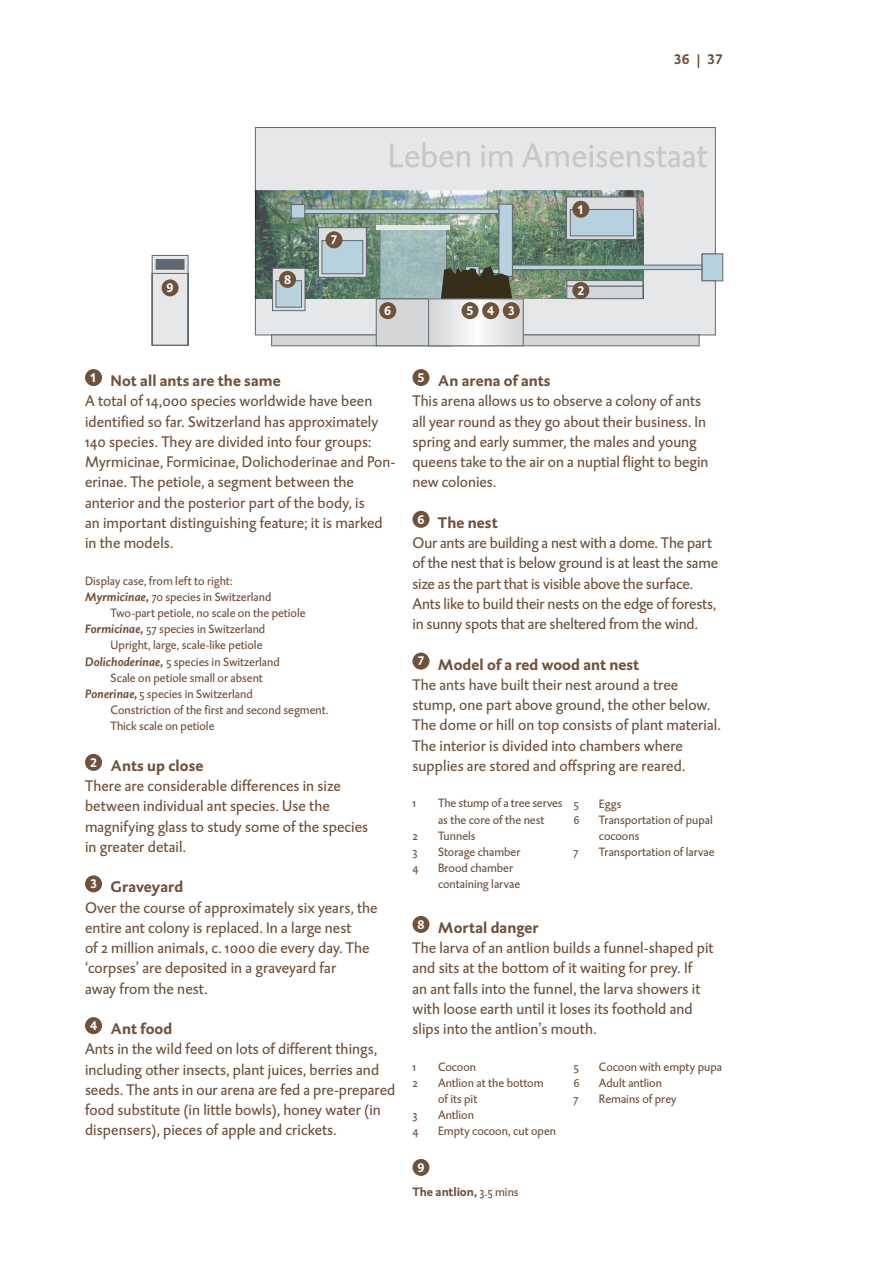
<style>
.page{position:relative;width:893px;height:1263px;background:#fff}
.page>*{position:absolute;margin:0;border:0;box-sizing:border-box;transform-origin:0 0}
.t1{font:15.75px/20.2px "DTL Caspari ST";letter-spacing:.005em;color:#70513a}
.t2{font:700 14.25px "DTL Caspari T";color:#70513a}
.t3{font:700 12.75px "DTL Caspari T";color:#fff}
.t4{font:12.3px/16.2px "DTL Caspari ST";color:#70513a}
.t5{font:700 12.3px "DTL Caspari ST";color:#70513a}
.s1{font-family:"DTL Caspari ST"}
.s2{font-weight:700}
.s3{font-family:"DTL Caspari TOT";font-weight:700;font-style:italic}
.s4{font-weight:400}
</style>
<div class="page">
<div style="left:702px;top:254px;width:21px;height:27px;background:#b7d1df;border:1px solid #5f696f"></div>
<div style="left:255px;top:127px;width:461px;height:208px;background:#e6e7e9"></div>
<div style="left:271px;top:335px;width:428px;height:11px;background:#d5d6d8;border:1px solid #5f696f"></div>
<img style="left:256px;top:191px;width:387px;height:108px">
<div style="left:318px;top:227px;width:49px;height:50px;background:linear-gradient(to right,#dbdcde,#dcdddf);border:1px solid #5f696f"></div>
<svg style="left:272px;top:268px;width:33px;height:43px"></svg>
<div style="left:380px;top:226px;width:67px;height:73px;background:#9fbbbc;border:1px solid #5f696f"></div>
<div style="left:566px;top:197px;width:71px;height:43px;background:linear-gradient(to right,#dbdcdd,#dddee1);border:1px solid #5f696f"></div>
<svg style="left:512px;top:265px;width:190px;height:5px"></svg>
<div style="left:499px;top:204px;width:13px;height:72px;background:#b7d1df"></div>
<svg style="left:305px;top:209px;width:194px;height:5px"></svg>
<div style="left:291px;top:204px;width:14px;height:14px;background:#b7d1df;border:1px solid #5f696f"></div>
<hr style="left:376px;top:226px;width:74px;height:4px;background:#e6e7e9">
<div style="left:376px;top:299px;width:74px;height:47px;background:#d5d6d8;border:1px solid #5f696f"></div>
<svg style="left:446px;top:301px;width:75px;height:43px"></svg>
<div style="left:428px;top:299px;width:95px;height:47px;border:1px solid #5f696f"></div>
<svg style="left:441px;top:266px;width:71px;height:33px;background:#494637"></svg>
<div style="left:276px;top:281px;width:26px;height:26px;background:#b7d1df;border:1px solid #5f696f"></div>
<div style="left:322px;top:240px;width:41px;height:34px;background:#b7d1df;border:1px solid #5f696f"></div>
<div style="left:570px;top:209px;width:63px;height:27px;background:#b7d1df;border:1px solid #5f696f"></div>
<div style="left:566px;top:286px;width:77px;height:13px;background:#d5d6d8;border:1px solid #5f696f"></div>
<svg style="left:566px;top:280px;width:77px;height:6px"></svg>
<svg style="left:390px;top:142px;width:317px;height:26px;background:#dddee0"></svg>
<div style="left:572px;top:201px;width:17px;height:17px;background:#70513a;border-radius:50%"></div>
<div style="left:572px;top:282px;width:17px;height:17px;background:#70513a;border-radius:50%"></div>
<div style="left:503px;top:302px;width:17px;height:17px;background:#70513a;border-radius:50%"></div>
<div style="left:482px;top:302px;width:17px;height:17px;background:#70513a;border-radius:50%"></div>
<div style="left:462px;top:302px;width:17px;height:17px;background:#70513a;border-radius:50%"></div>
<div style="left:379px;top:302px;width:17px;height:17px;background:#70513a;border-radius:50%"></div>
<div style="left:279px;top:271px;width:17px;height:17px;background:#70513a;border-radius:50%"></div>
<svg style="left:152px;top:255px;width:37px;height:91px;background:#d3d5d7"></svg>
<div style="left:156px;top:259px;width:28px;height:10px;background:#5f696f"></div>
<div style="left:162px;top:279px;width:17px;height:17px;background:#70513a;border-radius:50%"></div>
<div style="left:325px;top:231px;width:17px;height:17px;background:#70513a;border-radius:50%"></div>
<div style="left:85px;top:369px;width:17px;height:17px;background:#70513a;border-radius:50%"></div>
<div style="left:85px;top:754px;width:17px;height:17px;background:#70513a;border-radius:50%"></div>
<div style="left:85px;top:875px;width:17px;height:17px;background:#70513a;border-radius:50%"></div>
<div style="left:85px;top:1017px;width:17px;height:17px;background:#70513a;border-radius:50%"></div>
<div style="left:412px;top:369px;width:17px;height:17px;background:#70513a;border-radius:50%"></div>
<div style="left:412px;top:511px;width:17px;height:17px;background:#70513a;border-radius:50%"></div>
<div style="left:412px;top:653px;width:17px;height:17px;background:#70513a;border-radius:50%"></div>
<div style="left:412px;top:916px;width:17px;height:17px;background:#70513a;border-radius:50%"></div>
<div style="left:412px;top:1159px;width:17px;height:17px;background:#70513a;border-radius:50%"></div>
<p class="t3" style="left:167px;top:279px;width:9px">9</p>
<p class="t3" style="left:284px;top:271px;width:9px">8</p>
<p class="t3" style="left:330px;top:231px;width:9px">7</p>
<p class="t3" style="left:384px;top:302px;width:9px">6</p>
<p class="t3" style="left:467px;top:302px;width:50px">543</p>
<p class="t3" style="left:577px;top:201px;width:9px">1</p>
<p class="t3" style="left:577px;top:282px;width:9px">2</p>
<p class="t2" style="left:674px;top:49px;width:50px">36 <span class="s1">|</span> 37</p>
<p class="t1" style="left:85px;top:371px;width:312px;text-indent:5px"><sup>1</sup> <span class="s2">Not all ants are the same<br></span>A total of 14,000 species worldwide have been identified so far. Switzerland has approximately 140 species. They are divided into four groups:<br>Myrmicinae, Formicinae, Dolichoderinae and Pon&shy;erinae. The petiole, a segment between the anterior and the posterior part of the body, is<br>an important distinguishing feature; it is marked in the models.</p>
<p class="t4" style="left:85px;top:572px;width:149px">Display case, from left to right:</p>
<p class="t4" style="left:85px;top:589px;width:188px"><span class="s3">Myrmicinae,</span> 70 species in Switzerland</p>
<p class="t4" style="left:111px;top:605px;width:197px">Two-part petiole, no scale on the petiole</p>
<p class="t4" style="left:85px;top:621px;width:182px"><span class="s3">Formicinae,</span> 57 species in Switzerland</p>
<p class="t4" style="left:111px;top:637px;width:153px">Upright, large, scale-like petiole</p>
<p class="t4" style="left:85px;top:653px;width:196px"><span class="s3">Dolichoderinae,</span> 5 species in Switzerland</p>
<p class="t4" style="left:111px;top:669px;width:154px">Scale on petiole small or absent</p>
<p class="t4" style="left:85px;top:686px;width:169px"><span class="s3">Ponerinae,</span> 5 species in Switzerland</p>
<p class="t4" style="left:111px;top:702px;width:219px">Constriction of the first and second segment.</p>
<p class="t4" style="left:111px;top:718px;width:105px">Thick scale on petiole</p>
<p class="t1" style="left:85px;top:755px;width:285px;text-indent:5px"><sup>2</sup> <span class="s2">Ants up close<br></span>There are considerable differences in size between individual ant species. Use the magnifying glass to study some of the species in greater detail.</p>
<p class="t1" style="left:85px;top:877px;width:294px;text-indent:5px"><sup>3</sup> <span class="s2">Graveyard<br></span>Over the course of approximately six years, the entire ant colony is replaced. In a large nest<br>of 2 million animals, c. 1000 die every day. The ‘corpses’ are deposited in a graveyard far<br>away from the nest.</p>
<p class="t1" style="left:85px;top:1019px;width:312px;text-indent:5px"><sup>4</sup> <span class="s2">Ant food<br></span>Ants in the wild feed on lots of different things, including other insects, plant juices, berries and seeds. The ants in our arena are fed a pre-prepared food substitute (in little bowls), honey water (in dispensers), pieces of apple and crickets.</p>
<p class="t1" style="left:412px;top:371px;width:297px;text-indent:5px"><sup>5</sup> <span class="s2">An arena of ants<br></span>This arena allows us to observe a colony of ants all year round as they go about their business. In spring and early summer, the males and young queens take to the air on a nuptial flight to begin new colonies.</p>
<p class="t1" style="left:412px;top:512px;width:307px;text-indent:5px"><sup>6</sup> <span class="s2">The nest<br></span>Our ants are building a nest with a dome. The part of the nest that is below ground is at least the same size as the part that is visible above the surface.<br>Ants like to build their nests on the edge of forests, in sunny spots that are sheltered from the wind.</p>
<p class="t1" style="left:412px;top:654px;width:310px;text-indent:5px"><sup>7</sup> <span class="s2">Model of a red wood ant nest<br></span>The ants have built their nest around a tree stump, one part above ground, the other below.<br>The dome or hill on top consists of plant material.<br>The interior is divided into chambers where supplies are stored and offspring are reared.</p>
<p class="t4" style="left:412px;top:795px;width:5px">1</p>
<p class="t4" style="left:438px;top:795px;width:126px">The stump of a tree serves as the core of the nest</p>
<p class="t4" style="left:412px;top:827px;width:7px">2</p>
<p class="t4" style="left:438px;top:827px;width:39px">Tunnels</p>
<p class="t4" style="left:412px;top:844px;width:7px">3</p>
<p class="t4" style="left:438px;top:844px;width:84px">Storage chamber</p>
<p class="t4" style="left:412px;top:860px;width:8px">4</p>
<p class="t4" style="left:438px;top:860px;width:84px">Brood chamber containing larvae</p>
<p class="t1" style="left:412px;top:917px;width:303px;text-indent:5px"><sup>8</sup> <span class="s2">Mortal danger<br></span>The larva of an antlion builds a funnel-shaped pit and sits at the bottom of it waiting for prey. If<br>an ant falls into the funnel, the larva showers it with loose earth until it loses its foothold and slips into the antlion’s mouth.</p>
<p class="t4" style="left:412px;top:1058px;width:5px">1</p>
<p class="t4" style="left:438px;top:1058px;width:40px">Cocoon</p>
<p class="t4" style="left:412px;top:1075px;width:7px">2</p>
<p class="t4" style="left:438px;top:1075px;width:107px">Antlion at the bottom of its pit</p>
<p class="t4" style="left:412px;top:1107px;width:7px">3</p>
<p class="t4" style="left:438px;top:1107px;width:38px">Antlion</p>
<p class="t4" style="left:412px;top:1123px;width:8px">4</p>
<p class="t4" style="left:438px;top:1123px;width:120px">Empty cocoon, cut open</p>
<p class="t3" style="left:417px;top:1159px;width:9px">9</p>
<p class="t5" style="left:412px;top:1184px;width:108px">The antlion, <span class="s4">3.5 mins</span></p>
<p class="t4" style="left:573px;top:795px;width:7px">5</p>
<p class="t4" style="left:599px;top:795px;width:24px">Eggs</p>
<p class="t4" style="left:573px;top:812px;width:8px">6</p>
<p class="t4" style="left:599px;top:812px;width:115px">Transportation of pupal cocoons</p>
<p class="t4" style="left:573px;top:844px;width:7px">7</p>
<p class="t4" style="left:599px;top:844px;width:117px">Transportation of larvae</p>
<p class="t4" style="left:573px;top:1058px;width:7px">5</p>
<p class="t4" style="left:599px;top:1058px;width:125px">Cocoon with empty pupa</p>
<p class="t4" style="left:573px;top:1074px;width:8px">6</p>
<p class="t4" style="left:599px;top:1074px;width:64px">Adult antlion</p>
<p class="t4" style="left:573px;top:1091px;width:7px">7</p>
<p class="t4" style="left:599px;top:1091px;width:79px">Remains of prey</p>
</div>
